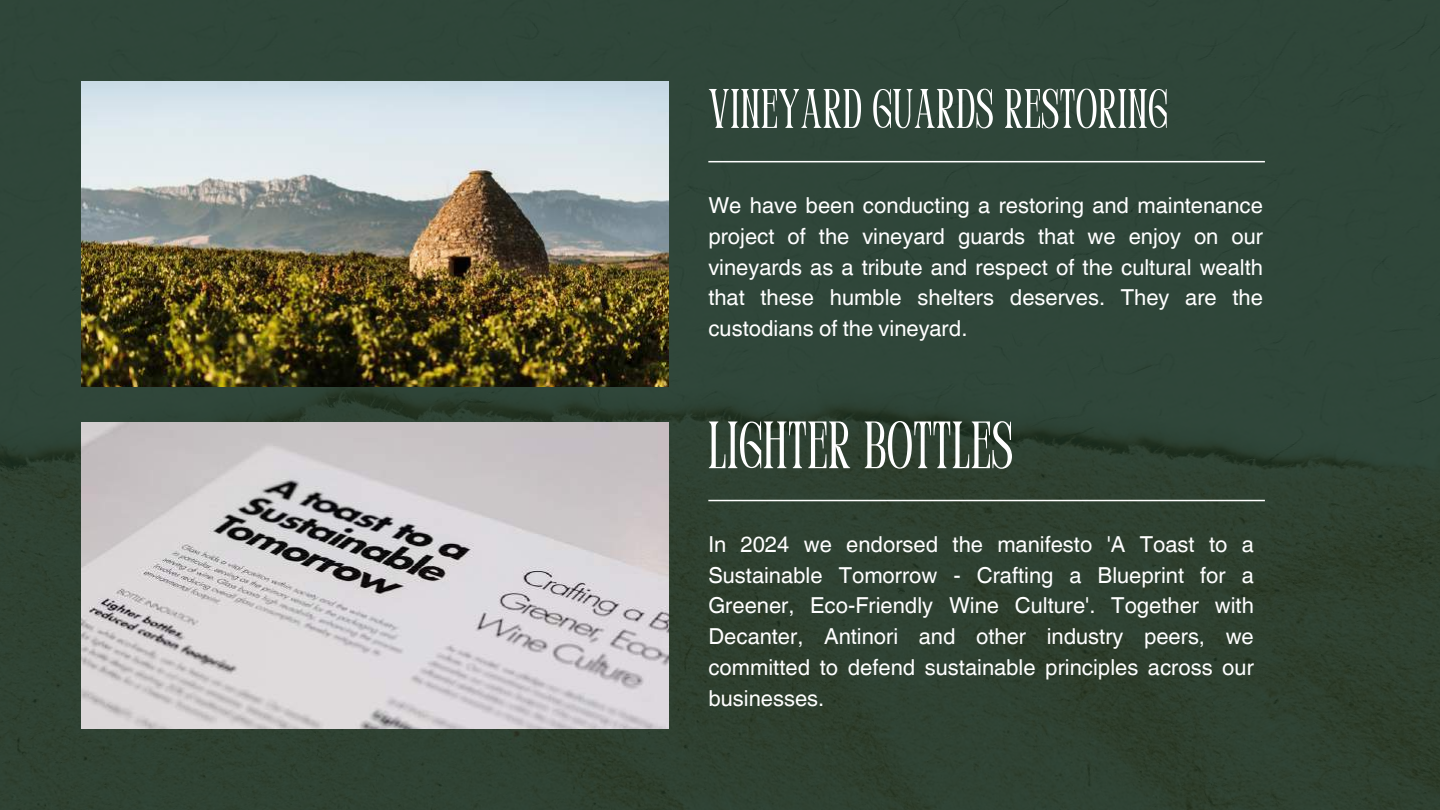
<style>
.page{position:relative;width:1440px;height:810px;background:#fff}
.page>*{position:absolute;margin:0;border:0;box-sizing:border-box;transform-origin:0 0}
.t1{font:condensed 66.7px "Perandoryv 2";letter-spacing:.02em;color:#fff}
.t2{font:condensed 55.7px "Perandoryv 2";letter-spacing:.02em;color:#fff}
.t3{font:22px/30.8px "Helvetica World";color:#fff;text-align:justify}
</style>
<div class="page">
<img style="left:0;top:0;width:1440px;height:810px">
<img style="left:81px;top:81px;width:587px;height:306px">
<img style="left:81px;top:423px;width:587px;height:306px">
<hr style="left:708px;top:161px;width:557px;height:1px;background:#fff">
<hr style="left:708px;top:500px;width:557px;height:1px;background:#fff">
<h2 class="t2" style="left:708px;top:86px;width:460px">VINEYARD GUARDS RESTORING</h2>
<p class="t3" style="left:708px;top:190px;width:556px">We have been conducting a restoring and maintenance project of the vineyard guards that we enjoy on our vineyards as a tribute and respect of the cultural wealth that these humble shelters deserves. They are the custodians of the vineyard.</p>
<h1 class="t1" style="left:708px;top:418px;width:306px">LIGHTER BOTTLES</h1>
<p class="t3" style="left:708px;top:529px;width:547px">In 2024 we endorsed the manifesto 'A Toast to a Sustainable Tomorrow - Crafting a Blueprint for a Greener, Eco-Friendly Wine Culture'. Together with Decanter, Antinori and other industry peers, we committed to defend sustainable principles across our businesses.</p>
</div>
